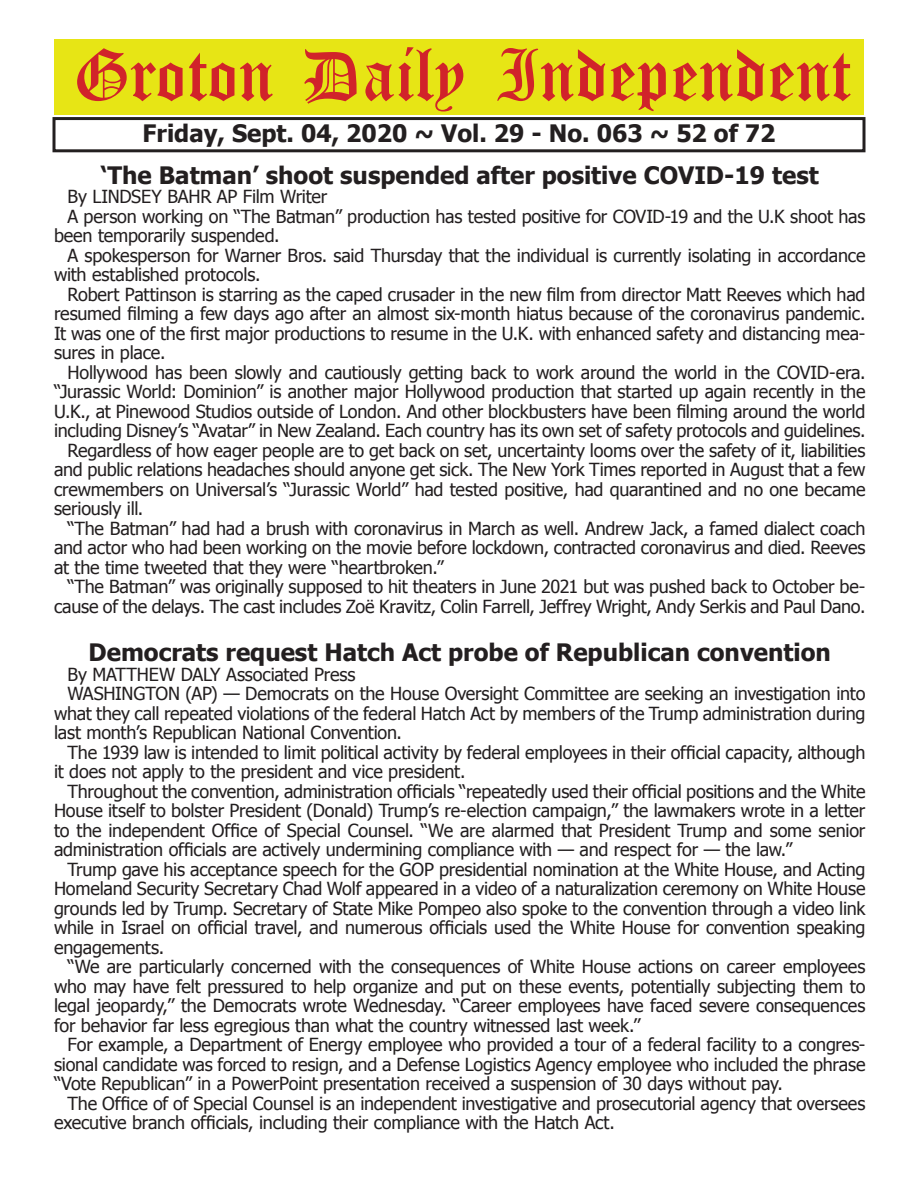
<style>
.page{position:relative;width:918px;height:1188px;background:#fff}
.page>*{position:absolute;margin:0;border:0;box-sizing:border-box;transform-origin:0 0}
.t1{font:54px "Old English Five";color:#d1232a}
.t2{font:700 24px "Tahoma";color:#231f20}
.t3{font:18px "Tahoma";letter-spacing:-.01em;color:#231f20}
</style>
<div class="page">
<div style="left:52px;top:117px;width:814px;height:35px;border:3px solid #231f20"></div>
<div style="left:54px;top:40px;width:810px;height:75px;background:#e7e515"></div>
<h1 class="t1" style="left:73px;top:50px;width:779px">Groton Daily Independent</h1>
<h2 class="t2" style="left:143px;top:116px;width:634px">Friday, Sept. 04, 2020 ~ Vol. 29 - No. 063 ~ 52 of 72</h2>
<h2 class="t2" style="left:101px;top:158px;width:719px">‘The Batman’ shoot suspended after positive COVID-19 test</h2>
<p class="t3" style="left:68px;top:185px;width:261px">By LINDSEY BAHR AP Film Writer</p>
<p class="t3" style="left:68px;top:204px;width:799px">A person working on “The Batman” production has tested positive for COVID-19 and the U.K shoot has</p>
<p class="t3" style="left:54px;top:224px;width:227px">been temporarily suspended.</p>
<p class="t3" style="left:68px;top:243px;width:799px">A spokesperson for Warner Bros. said Thursday that the individual is currently isolating in accordance</p>
<p class="t3" style="left:54px;top:263px;width:208px">with established protocols.</p>
<p class="t3" style="left:68px;top:282px;width:800px">Robert Pattinson is starring as the caped crusader in the new film from director Matt Reeves which had</p>
<p class="t3" style="left:54px;top:302px;width:813px">resumed filming a few days ago after an almost six-month hiatus because of the coronavirus pandemic.</p>
<p class="t3" style="left:54px;top:321px;width:813px">It was one of the first major productions to resume in the U.K. with enhanced safety and distancing mea-</p>
<p class="t3" style="left:54px;top:341px;width:113px">sures in place.</p>
<p class="t3" style="left:68px;top:360px;width:800px">Hollywood has been slowly and cautiously getting back to work around the world in the COVID-era.</p>
<p class="t3" style="left:54px;top:380px;width:813px">“Jurassic World: Dominion” is another major Hollywood production that started up again recently in the</p>
<p class="t3" style="left:54px;top:399px;width:813px">U.K., at Pinewood Studios outside of London. And other blockbusters have been filming around the world</p>
<p class="t3" style="left:54px;top:419px;width:813px">including Disney’s “Avatar” in New Zealand. Each country has its own set of safety protocols and guidelines.</p>
<p class="t3" style="left:68px;top:438px;width:799px">Regardless of how eager people are to get back on set, uncertainty looms over the safety of it, liabilities</p>
<p class="t3" style="left:54px;top:458px;width:813px">and public relations headaches should anyone get sick. The New York Times reported in August that a few</p>
<p class="t3" style="left:54px;top:477px;width:813px">crewmembers on Universal’s “Jurassic World” had tested positive, had quarantined and no one became</p>
<p class="t3" style="left:54px;top:497px;width:91px">seriously ill.</p>
<p class="t3" style="left:68px;top:516px;width:800px">“The Batman” had had a brush with coronavirus in March as well. Andrew Jack, a famed dialect coach</p>
<p class="t3" style="left:54px;top:536px;width:813px">and actor who had been working on the movie before lockdown, contracted coronavirus and died. Reeves</p>
<p class="t3" style="left:54px;top:555px;width:391px">at the time tweeted that they were “heartbroken.”</p>
<p class="t3" style="left:68px;top:575px;width:799px">“The Batman” was originally supposed to hit theaters in June 2021 but was pushed back to October be-</p>
<p class="t3" style="left:54px;top:594px;width:813px">cause of the delays. The cast includes Zoë Kravitz, Colin Farrell, Jeffrey Wright, Andy Serkis and Paul Dano.</p>
<h2 class="t2" style="left:89px;top:636px;width:744px">Democrats request Hatch Act probe of Republican convention</h2>
<p class="t3" style="left:68px;top:662px;width:290px">By MATTHEW DALY Associated Press</p>
<p class="t3" style="left:68px;top:682px;width:800px">WASHINGTON (AP) — Democrats on the House Oversight Committee are seeking an investigation into</p>
<p class="t3" style="left:54px;top:701px;width:813px">what they call repeated violations of the federal Hatch Act by members of the Trump administration during</p>
<p class="t3" style="left:54px;top:721px;width:350px">last month’s Republican National Convention.</p>
<p class="t3" style="left:68px;top:740px;width:800px">The 1939 law is intended to limit political activity by federal employees in their official capacity, although</p>
<p class="t3" style="left:54px;top:760px;width:413px">it does not apply to the president and vice president.</p>
<p class="t3" style="left:68px;top:779px;width:799px">Throughout the convention, administration officials “repeatedly used their official positions and the White</p>
<p class="t3" style="left:54px;top:799px;width:813px">House itself to bolster President (Donald) Trump’s re-election campaign,” the lawmakers wrote in a letter</p>
<p class="t3" style="left:54px;top:818px;width:813px">to the independent Office of Special Counsel. “We are alarmed that President Trump and some senior</p>
<p class="t3" style="left:54px;top:838px;width:740px">administration officials are actively undermining compliance with — and respect for — the law.”</p>
<p class="t3" style="left:68px;top:857px;width:799px">Trump gave his acceptance speech for the GOP presidential nomination at the White House, and Acting</p>
<p class="t3" style="left:54px;top:877px;width:813px">Homeland Security Secretary Chad Wolf appeared in a video of a naturalization ceremony on White House</p>
<p class="t3" style="left:54px;top:896px;width:813px">grounds led by Trump. Secretary of State Mike Pompeo also spoke to the convention through a video link</p>
<p class="t3" style="left:54px;top:915px;width:813px">while in Israel on official travel, and numerous officials used the White House for convention speaking</p>
<p class="t3" style="left:54px;top:935px;width:112px">engagements.</p>
<p class="t3" style="left:68px;top:954px;width:799px">“We are particularly concerned with the consequences of White House actions on career employees</p>
<p class="t3" style="left:54px;top:974px;width:813px">who may have felt pressured to help organize and put on these events, potentially subjecting them to</p>
<p class="t3" style="left:54px;top:993px;width:813px">legal jeopardy,’’ the Democrats wrote Wednesday. “Career employees have faced severe consequences</p>
<p class="t3" style="left:54px;top:1013px;width:588px">for behavior far less egregious than what the country witnessed last week.’’</p>
<p class="t3" style="left:68px;top:1032px;width:799px">For example, a Department of Energy employee who provided a tour of a federal facility to a congres-</p>
<p class="t3" style="left:54px;top:1052px;width:813px">sional candidate was forced to resign, and a Defense Logistics Agency employee who included the phrase</p>
<p class="t3" style="left:54px;top:1071px;width:731px">“Vote Republican” in a PowerPoint presentation received a suspension of 30 days without pay.</p>
<p class="t3" style="left:68px;top:1091px;width:799px">The Office of of Special Counsel is an independent investigative and prosecutorial agency that oversees</p>
<p class="t3" style="left:54px;top:1110px;width:562px">executive branch officials, including their compliance with the Hatch Act.</p>
</div>
